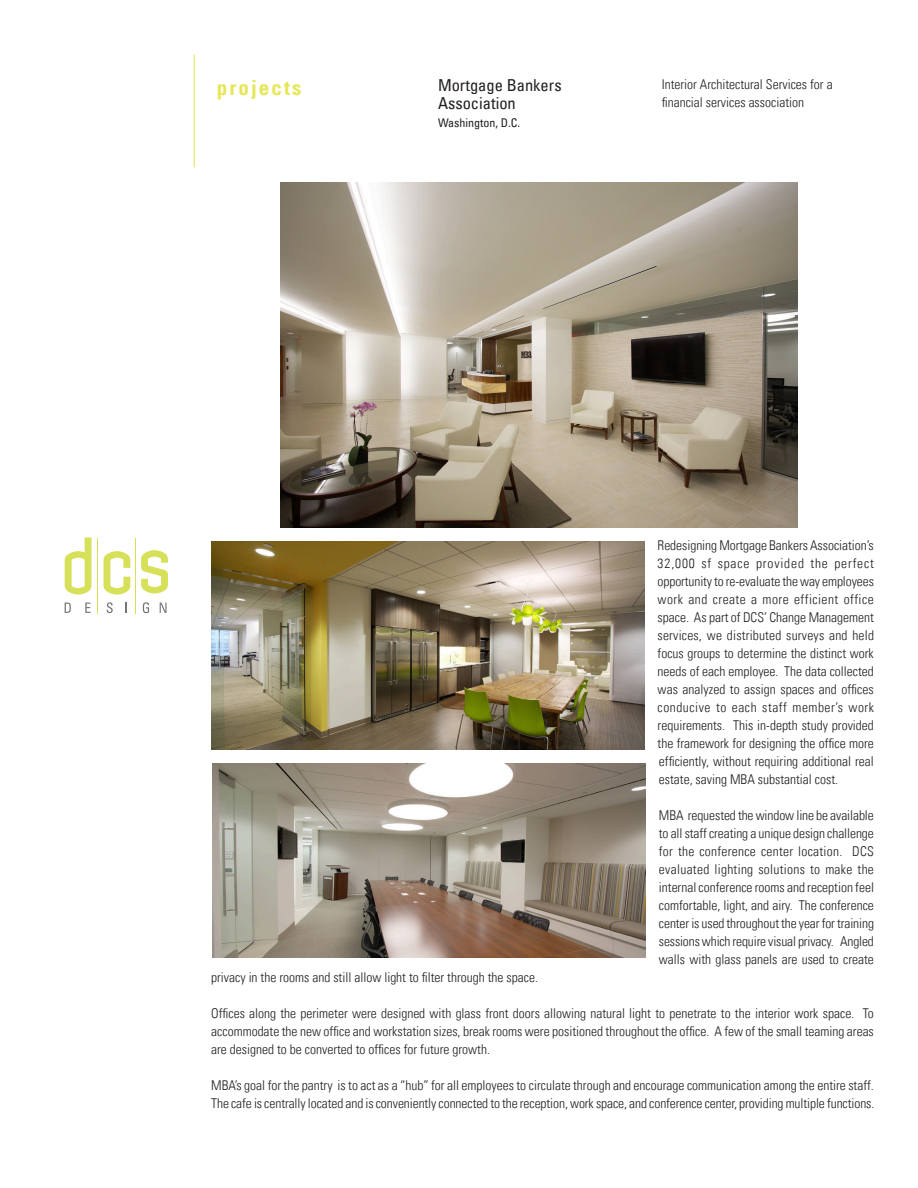
<style>
.page{position:relative;width:918px;height:1188px;background:#fff}
.page>*{position:absolute;margin:0;border:0;box-sizing:border-box;transform-origin:0 0}
.t1{font:700 condensed 21px "Univers LT";letter-spacing:.1em;color:#e6e756}
.project_head{font:condensed 16.5px "Univers LT";color:#231f20}
.Text{font:300 condensed 13.5px/18px "Univers LT";color:#231f20;text-align:justify}
.project_head-2{font:condensed 12px "Univers LT";color:#231f20}
</style>
<div class="page">
<img style="left:281px;top:182px;width:517px;height:345px">
<img style="left:211px;top:541px;width:433px;height:209px">
<img style="left:212px;top:764px;width:433px;height:194px">
<svg style="left:65px;top:537px;width:27px;height:58px"></svg>
<hr style="left:97px;top:538px;width:1px;height:76px;background:#d6e059">
<hr style="left:136px;top:538px;width:1px;height:76px;background:#d6e059">
<svg style="left:103px;top:551px;width:27px;height:44px"></svg>
<svg style="left:141px;top:550px;width:27px;height:44px"></svg>
<svg style="left:65px;top:603px;width:6px;height:10px"></svg>
<svg style="left:85px;top:603px;width:6px;height:10px"></svg>
<svg style="left:107px;top:602px;width:6px;height:11px"></svg>
<svg style="left:160px;top:603px;width:7px;height:10px"></svg>
<svg style="left:143px;top:602px;width:6px;height:11px"></svg>
<hr style="left:194px;top:55px;width:1px;height:112px;background:#e6e756">
<h1 class="t1" style="left:217px;top:75px;width:86px">projects</h1>
<p class="project_head" style="left:438px;top:75px;width:125px">Mortgage Bankers</p>
<p class="project_head" style="left:438px;top:93px;width:79px">Association</p>
<p class="project_head-2" style="left:438px;top:116px;width:84px">Washington, D.C.</p>
<p class="Text" style="left:662px;top:75px;width:172px">Interior Architectural Services for a financial services association</p>
<p class="Text" style="left:658px;top:537px;width:218px">Redesigning Mortgage Bankers Association’s 32,000 sf space provided the perfect opportunity to re-evaluate the way employees work and create a more efficient office space. As part of DCS’ Change Management services, we distributed surveys and held focus groups to determine the distinct work needs of each employee. The data collected was analyzed to assign spaces and offices conducive to each staff member’s work requirements. This in-depth study provided the framework for designing the office more efficiently, without requiring additional real estate, saving MBA substantial cost.</p>
<p class="Text" style="left:659px;top:807px;width:217px">MBA requested the window line be available to all staff creating a unique design challenge for the conference center location. DCS evaluated lighting solutions to make the internal conference rooms and reception feel comfortable, light, and airy. The conference center is used throughout the year for training sessions which require visual privacy. Angled walls with glass panels are used to create</p>
<p class="Text" style="left:211px;top:969px;width:328px">privacy in the rooms and still allow light to filter through the space.</p>
<p class="Text" style="left:211px;top:1005px;width:664px">Offices along the perimeter were designed with glass front doors allowing natural light to penetrate to the interior work space. To accommodate the new office and workstation sizes, break rooms were positioned throughout the office. A few of the small teaming areas are designed to be converted to offices for future growth.</p>
<p class="Text" style="left:211px;top:1077px;width:665px">MBA’s goal for the pantry is to act as a “hub” for all employees to circulate through and encourage communication among the entire staff.<br>The cafe is centrally located and is conveniently connected to the reception, work space, and conference center, providing multiple functions.</p>
</div>
